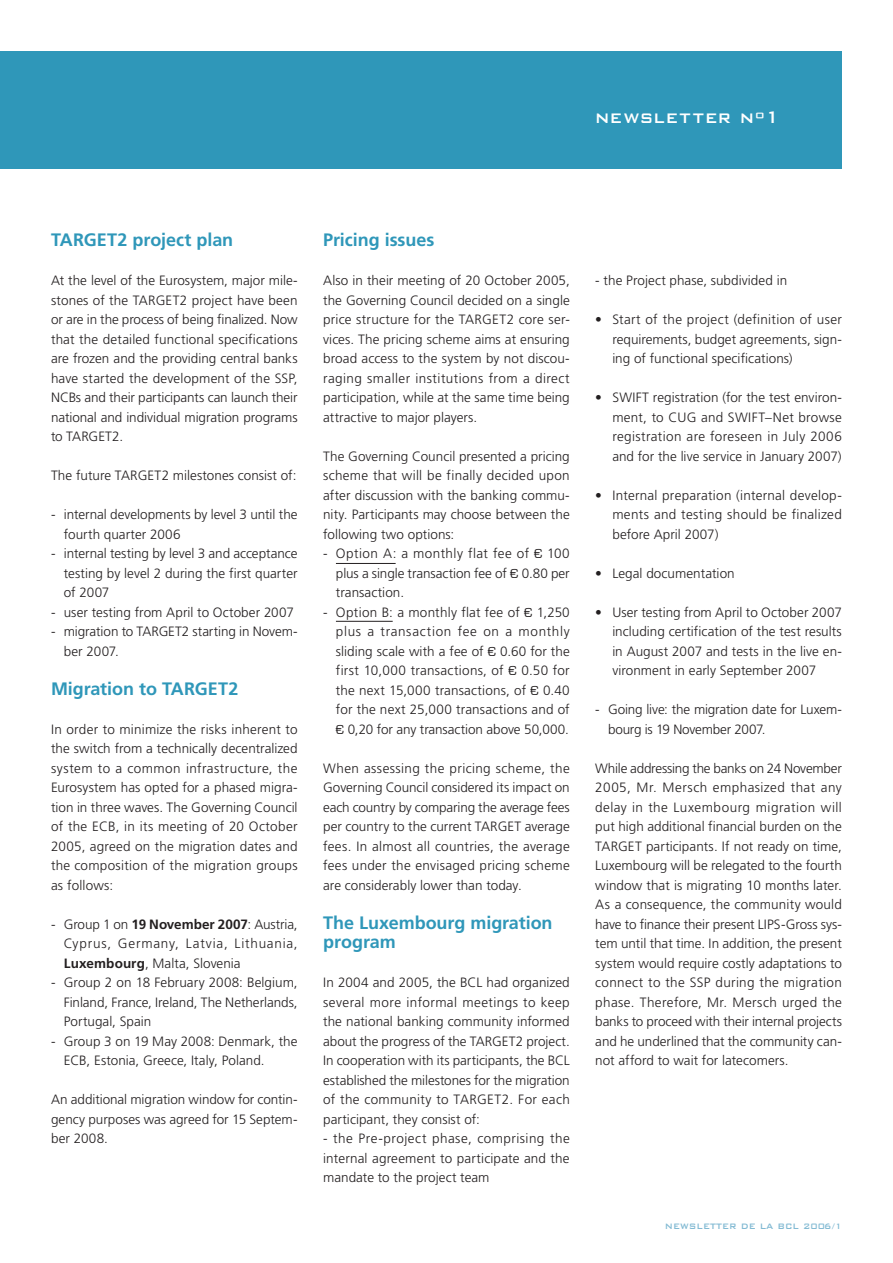
<style>
.page{position:relative;width:893px;height:1263px;background:#fff}
.page>*{position:absolute;margin:0;border:0;box-sizing:border-box;transform-origin:0 0}
.t1{font:500 22.5px "Bank Gothic BT";letter-spacing:.035em;color:#fff;scale:.9 1}
.t2{font:700 18px/19.5px "Frutiger";letter-spacing:-.005em;color:#2f97b9}
.t3{font:300 13.5px/19.5px "Frutiger";letter-spacing:.005em;color:#231f20;text-align:justify}
.t4{font:300 13.5px/19.5px "Frutiger";letter-spacing:-.015em;color:#231f20}
.t5{font:500 10.5px "Bank Gothic BT";color:#82bad3;scale:.9 1}
.s1{font-weight:700}
.s2{font-family:"Eurostile";font-weight:400}
</style>
<div class="page">
<div style="left:0;top:51px;width:842px;height:117px;background:#2f97b9"></div>
<hr style="left:336px;top:563px;width:60px;height:1px;background:#231f20">
<hr style="left:336px;top:621px;width:57px;height:1px;background:#231f20">
<h1 class="t1" style="left:595px;top:105px;width:207px">newsletter nº1</h1>
<h2 class="t2" style="left:51px;top:230px;width:184px">TARGET2 project plan</h2>
<p class="t3" style="left:51px;top:271px;width:248px">At the level of the Eurosystem, major mile&shy;stones of the TARGET2 project have been or are in the process of being finalized. Now that the detailed functional specifications are frozen and the providing central banks have started the development of the SSP, NCBs and their participants can launch their national and individual migration programs to TARGET2.</p>
<p class="t3" style="left:51px;top:466px;width:247px">The future TARGET2 milestones consist of:</p>
<p class="t3" style="left:64px;top:505px;width:235px;text-indent:-13px">- internal developments by level 3 until the fourth quarter 2006</p>
<p class="t3" style="left:64px;top:544px;width:235px;text-indent:-13px">- internal testing by level 3 and acceptance testing by level 2 during the first quarter of 2007</p>
<p class="t3" style="left:51px;top:602px;width:244px">- user testing from April to October 2007</p>
<p class="t3" style="left:64px;top:622px;width:235px;text-indent:-13px">- migration to TARGET2 starting in Novem&shy;ber 2007.</p>
<h2 class="t2" style="left:51px;top:678px;width:189px">Migration to TARGET2</h2>
<p class="t3" style="left:51px;top:719px;width:248px">In order to minimize the risks inherent to the switch from a technically decentralized system to a common infrastructure, the Eurosystem has opted for a phased migra&shy;tion in three waves. The Governing Council of the ECB, in its meeting of 20 October 2005, agreed on the migration dates and the composition of the migration groups as follows:</p>
<p class="t3" style="left:64px;top:914px;width:235px;text-indent:-13px">- Group 1 on <span class="s1">19 November 2007</span>: Austria, Cyprus, Germany, Latvia, Lithuania, <span class="s1">Luxembourg</span>, Malta, Slovenia</p>
<p class="t3" style="left:64px;top:973px;width:235px;text-indent:-13px">- Group 2 on 18 February 2008: Belgium, Finland, France, Ireland, The Netherlands, Portugal, Spain</p>
<p class="t3" style="left:64px;top:1031px;width:235px;text-indent:-13px">- Group 3 on 19 May 2008: Den-mark, the<br>ECB, Estonia, Greece, Italy, Poland.</p>
<p class="t3" style="left:51px;top:1090px;width:248px">An additional migration window for contin&shy;gency purposes was agreed for 15 Septem&shy;ber 2008.</p>
<h2 class="t2" style="left:323px;top:230px;width:113px">Pricing issues</h2>
<p class="t3" style="left:323px;top:271px;width:248px">Also in their meeting of 20 October 2005, the Governing Council decided on a single price structure for the TARGET2 core ser&shy;vices. The pricing scheme aims at ensuring broad access to the system by not discou&shy;r-aging smaller institutions from a direct participation, while at the same time being attractive to major players.</p>
<p class="t3" style="left:323px;top:446px;width:248px">The Governing Council presented a pricing scheme that will be finally decided upon after discussion with the banking commu&shy;nity. Participants may choose between the following two options:</p>
<p class="t3" style="left:336px;top:544px;width:235px;text-indent:-13px">- Option A: a monthly flat fee of <span class="s2">€</span> 100 plus a single transaction fee of <span class="s2">€</span> 0.80 per transaction.</p>
<p class="t3" style="left:336px;top:602px;width:235px;text-indent:-13px">- Option B: a monthly flat fee of <span class="s2">€</span> 1,250 plus a transaction fee on a monthly sliding scale with a fee of <span class="s2">€</span> 0.60 for the first 10,000 transactions, of <span class="s2">€</span> 0.50 for the next 15,000 transactions, of <span class="s2">€</span> 0.40 for the next 25,000 transactions and of <span class="s2">€</span> 0,20 for any transaction above 50,000.</p>
<p class="t3" style="left:323px;top:758px;width:248px">When assessing the pricing scheme, the Governing Council considered its impact on each country by comparing the average fees per country to the current TARGET average fees. In almost all countries, the average fees under the envisaged pricing scheme are considerably lower than today.</p>
<h2 class="t2" style="left:323px;top:912px;width:231px">The Luxembourg migration program</h2>
<p class="t3" style="left:323px;top:973px;width:248px">In 2004 and 2005, the BCL had orga-nized several more informal meetings to keep the national banking community informed about the progress of the TARGET2 project.<br>In cooperation with its participants, the BCL established the milestones for the migration of the community to TARGET2. For each participant, they consist of:</p>
<p class="t3" style="left:323px;top:1129px;width:248px">- the Pre-project phase, comprising the internal agreement to participate and the mandate to the project team</p>
<p class="t3" style="left:595px;top:271px;width:193px">- the Project phase, subdivided in</p>
<p class="t3" style="left:612px;top:310px;width:231px;text-indent:-17px">• Start of the project (definition of user requirements, budget agreements, sign&shy;ing of functional specifications)</p>
<p class="t3" style="left:612px;top:388px;width:231px;text-indent:-17px">• SWIFT registration (for the test environ&shy;ment, to CUG and SWIFT–Net browse registration are foreseen in July 2006 and for the live service in January 2007)</p>
<p class="t3" style="left:612px;top:485px;width:231px;text-indent:-17px">• Internal preparation (internal deve-lop&shy;ments and testing should be finalized before April 2007)</p>
<p class="t3" style="left:595px;top:563px;width:141px">• Legal documentation</p>
<p class="t3" style="left:612px;top:602px;width:231px;text-align:left;text-indent:-17px">• User testing from April to October 2007 including certification of the test results in August 2007 and tests in the live en&shy;vironment in early September 2007</p>
<p class="t4" style="left:608px;top:700px;width:235px;text-indent:-13px">- Going live: the migration date for Luxem&shy;bourg is 19 November 2007.</p>
<p class="t3" style="left:595px;top:758px;width:248px">While addressing the banks on 24 November 2005, Mr. Mersch emphasized that any delay in the Luxembourg migration will put high additional financial burden on the TARGET participants. If not ready on time, Luxembourg will be relegated to the fourth window that is migrating 10 months later.<br>As a consequence, the community would have to finance their present LIPS-Gross sys&shy;tem until that time. In addition, the present system would require costly adaptations to connect to the SSP during the migration phase. Therefore, Mr. Mersch urged the banks to proceed with their internal projects and he underlined that the community can&shy;not afford to wait for latecomers.</p>
<p class="t5" style="left:665px;top:1221px;width:198px">NEWSLETTER de la BCL 2006/1</p>
</div>
